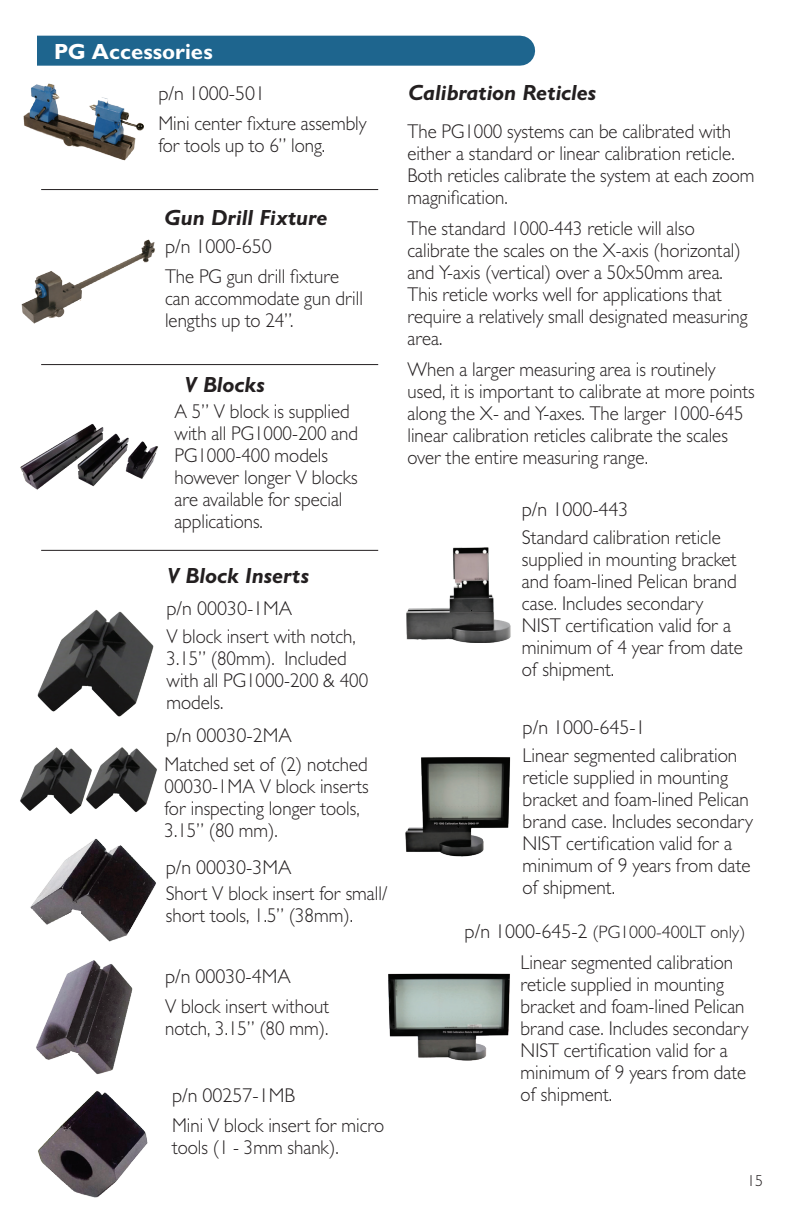
<style>
.page{position:relative;width:792px;height:1224px;background:#fff}
.page>*{position:absolute;margin:0;border:0;box-sizing:border-box;transform-origin:0 0}
.t1{font:italic 700 22px "Gill Sans";color:#231f20}
.t2{font:700 22px "Gill Sans";color:#fff}
.t3{font:300 20px/22px "Gill Sans";color:#231f20;scale:.95 1}
.t4{font:300 20px/22px "Gill Sans";color:#231f20;scale:.96 1}
.t5{font:300 20px "Gill Sans";color:#231f20}
.t6{font:300 18px "Gill Sans";color:#231f20}
.t7{font:300 16px "Gill Sans";color:#231f20}
.s1{font-size:20px}
</style>
<div class="page">
<div style="left:0;top:36px;width:520px;height:30px;background:#1e658e"></div>
<div style="left:0;top:30px;width:36px;height:39px;background:#fff"></div>
<hr style="left:41px;top:189px;width:337px;height:1px;background:#231f20">
<img style="left:23px;top:84px;width:121px;height:76px">
<img style="left:21px;top:239px;width:134px;height:85px">
<hr style="left:41px;top:364px;width:337px;height:1px;background:#231f20">
<img style="left:20px;top:424px;width:138px;height:66px">
<img style="left:37px;top:609px;width:117px;height:108px">
<hr style="left:41px;top:550px;width:337px;height:1px;background:#231f20">
<img style="left:30px;top:838px;width:126px;height:104px">
<img style="left:36px;top:960px;width:97px;height:115px">
<img style="left:38px;top:1091px;width:110px;height:107px">
<img style="left:406px;top:547px;width:105px;height:96px">
<img style="left:405px;top:757px;width:106px;height:99px">
<img style="left:388px;top:973px;width:122px;height:87px">
<img style="left:20px;top:747px;width:63px;height:67px">
<img style="left:83px;top:747px;width:74px;height:65px">
<p class="t2" style="left:54px;top:38px;width:160px">PG Accessories</p>
<p class="t5" style="left:158px;top:82px;width:108px">p/n 1000-501</p>
<p class="t3" style="left:158px;top:112px;width:221px">Mini center fixture assembly for tools up to 6” long.</p>
<p class="t1" style="left:165px;top:204px;width:164px">Gun Drill Fixture</p>
<p class="t5" style="left:165px;top:234px;width:108px">p/n 1000-650</p>
<p class="t3" style="left:165px;top:265px;width:210px">The PG gun drill fixture can accommodate gun drill lengths up to 24”.</p>
<p class="t1" style="left:185px;top:371px;width:82px">V Blocks</p>
<p class="t3" style="left:175px;top:400px;width:195px">A 5” V block is supplied with all PG1000-200 and<br>PG1000-400 models however longer V blocks are available for special applications.</p>
<p class="t1" style="left:167px;top:562px;width:143px">V Block Inserts</p>
<p class="t5" style="left:167px;top:596px;width:127px">p/n 00030-1MA</p>
<p class="t3" style="left:167px;top:625px;width:214px">V block insert with notch,<br>3.15” (80mm). Included with all PG1000-200 &amp; 400 models.</p>
<p class="t5" style="left:166px;top:723px;width:127px">p/n 00030-2MA</p>
<p class="t3" style="left:165px;top:753px;width:217px">Matched set of (2) notched<br>00030-1MA V block inserts for inspecting longer tools,<br>3.15” (80 mm).</p>
<p class="t5" style="left:166px;top:855px;width:127px">p/n 00030-3MA</p>
<p class="t3" style="left:166px;top:882px;width:235px">Short V block insert for small/ short tools, 1.5” (38mm).</p>
<p class="t5" style="left:165px;top:964px;width:127px">p/n 00030-4MA</p>
<p class="t3" style="left:165px;top:995px;width:175px">V block insert without notch, 3.15” (80 mm).</p>
<p class="t5" style="left:172px;top:1083px;width:125px">p/n 00257-1MB</p>
<p class="t3" style="left:172px;top:1114px;width:225px">Mini V block insert for micro tools (1 - 3mm shank).</p>
<p class="t1" style="left:408px;top:79px;width:189px">Calibration Reticles</p>
<p class="t3" style="left:408px;top:120px;width:367px">The PG1000 systems can be calibrated with either a standard or linear calibration reticle.<br>Both reticles calibrate the system at each zoom magnification.</p>
<p class="t3" style="left:408px;top:217px;width:360px">The standard 1000-443 reticle will also calibrate the scales on the X-axis (horizontal) and Y-axis (vertical) over a 50x50mm area.<br>This reticle works well for applications that require a relatively small designated measuring area.</p>
<p class="t3" style="left:408px;top:358px;width:367px">When a larger measuring area is routinely used, it is important to calibrate at more points along the X- and Y-axes. The larger 1000-645 linear calibration reticles calibrate the scales over the entire measuring range.</p>
<p class="t5" style="left:522px;top:497px;width:108px">p/n 1000-443</p>
<p class="t4" style="left:522px;top:526px;width:232px">Standard calibration reticle supplied in mounting bracket and foam-lined Pelican brand case. Includes secondary<br>NIST certification valid for a minimum of 4 year from date of shipment.</p>
<p class="t5" style="left:523px;top:715px;width:124px">p/n 1000-645-1</p>
<p class="t4" style="left:523px;top:744px;width:241px">Linear segmented calibration reticle supplied in mounting bracket and foam-lined Pelican brand case. Includes secondary<br>NIST certification valid for a minimum of 9 years from date of shipment.</p>
<p class="t6" style="left:465px;top:922px;width:282px"><span class="s1">p/n 1000-645-2</span> (PG1000-400LT only)</p>
<p class="t3" style="left:521px;top:951px;width:241px">Linear segmented calibration reticle supplied in mounting bracket and foam-lined Pelican brand case. Includes secondary<br>NIST certification valid for a minimum of 9 years from date of shipment.</p>
<p class="t7" style="left:747px;top:1171px;width:17px">15</p>
</div>
